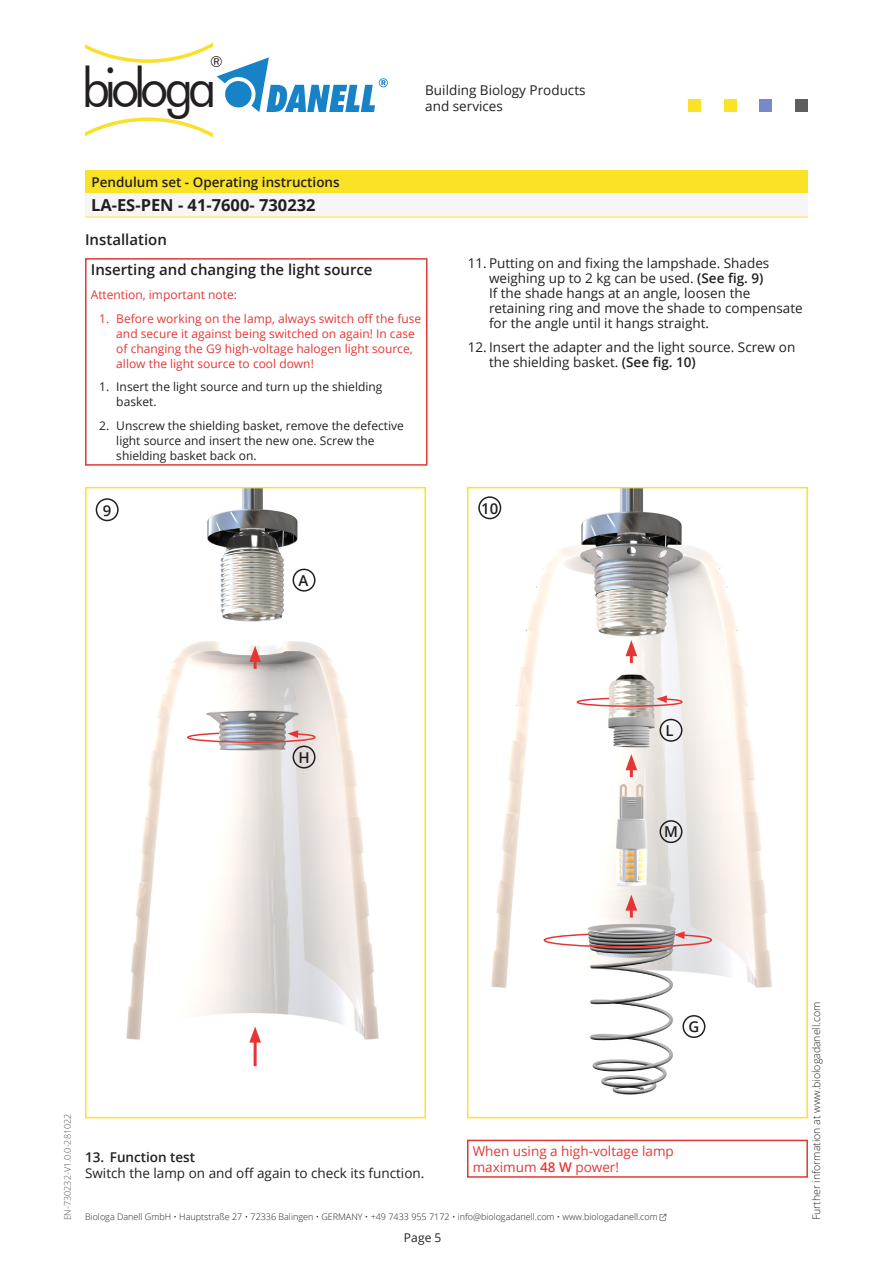
<style>
.page{position:relative;width:893px;height:1263px;background:#fff}
.page>*{position:absolute;margin:0;border:0;box-sizing:border-box;transform-origin:0 0}
.t1{font:55.35px "Futura BT";letter-spacing:-.11em;color:#231f20;scale:.9 1}
.Hauptüberschrift_Tab{font:700 16.5px "Open Sans";color:#231f20}
.t2{font:15.15px "Futura BT";color:#231f20}
.t3{font:600 15px "Open Sans";color:#231f20}
.t4{font:13.5px/15px "Open Sans";color:#231f20}
.Überschrift_Tabelle{font:600 13.5px "Open Sans";color:#231f20}
.Produktbeschreibung{font:13.5px/16.2px "Open Sans";color:#e43735}
.t5{font:12px/15px "Open Sans";color:#e43735}
.t6{font:12px/15px "Open Sans";color:#231f20}
.t7{font:300 10.5px "Open Sans";color:#231f20}
.t8{font:300 9px "Open Sans";color:#231f20}
.t9{font:300 9px "Open Sans";color:#545655}
.s1{font-weight:600}
</style>
<div class="page">
<div style="left:688px;top:99px;width:13px;height:13px;background:#fae326"></div>
<div style="left:724px;top:99px;width:13px;height:13px;background:#fae326"></div>
<div style="left:760px;top:99px;width:12px;height:13px;background:#7789c9"></div>
<div style="left:795px;top:99px;width:13px;height:13px;background:#5f5e5e"></div>
<svg style="left:86px;top:43px;width:302px;height:94px"></svg>
<div style="left:467px;top:1140px;width:341px;height:38px;border:2px solid #e43735"></div>
<img style="left:95px;top:490px;width:284px;height:577px">
<div style="left:85px;top:487px;width:341px;height:631px;border:2px solid #fae326"></div>
<div style="left:96px;top:498px;width:23px;height:23px;border:2px solid #231f20;border-radius:50%"></div>
<div style="left:293px;top:569px;width:22px;height:23px;border:2px solid #231f20;border-radius:50%"></div>
<div style="left:293px;top:745px;width:22px;height:23px;border:2px solid #231f20;border-radius:50%"></div>
<hr style="left:254px;top:1037px;width:3px;height:29px;background:#e43735">
<svg style="left:249px;top:1026px;width:12px;height:16px"></svg>
<svg style="left:249px;top:646px;width:12px;height:23px"></svg>
<svg style="left:186px;top:730px;width:130px;height:14px"></svg>
<div style="left:85px;top:258px;width:342px;height:208px;border:2px solid #e43735"></div>
<img style="left:478px;top:490px;width:294px;height:605px">
<div style="left:467px;top:487px;width:341px;height:631px;border:2px solid #fae326"></div>
<div style="left:478px;top:496px;width:23px;height:23px;border:2px solid #231f20;border-radius:50%"></div>
<svg style="left:625px;top:640px;width:12px;height:23px"></svg>
<svg style="left:625px;top:754px;width:12px;height:23px"></svg>
<svg style="left:625px;top:894px;width:12px;height:23px"></svg>
<svg style="left:543px;top:931px;width:170px;height:17px"></svg>
<div style="left:659px;top:719px;width:23px;height:23px;border:2px solid #231f20;border-radius:50%"></div>
<div style="left:659px;top:820px;width:23px;height:23px;border:2px solid #231f20;border-radius:50%"></div>
<div style="left:682px;top:1015px;width:23px;height:23px;border:2px solid #231f20;border-radius:50%"></div>
<svg style="left:576px;top:695px;width:107px;height:13px"></svg>
<div style="left:85px;top:170px;width:723px;height:23px;background:#fae326"></div>
<div style="left:85px;top:193px;width:723px;height:24px;background:#f6f6f6"></div>
<hr style="left:85px;top:217px;width:723px;height:1px;background:#fae326">
<p class="t2" style="left:210px;top:53px;width:14px">®</p>
<h1 class="t1" style="left:82px;top:53px;width:151px">biologa</h1>
<p class="Überschrift_Tabelle" style="left:91px;top:173px;width:250px">Pendulum set - Operating instructions</p>
<p class="Hauptüberschrift_Tab" style="left:91px;top:193px;width:226px">LA-ES-PEN - 41-7600- 730232</p>
<p class="t3" style="left:85px;top:230px;width:83px">Installation</p>
<p class="t4" style="left:425px;top:82px;width:162px;line-height:16.2px">Building Biology Products and services</p>
<p class="t3" style="left:91px;top:260px;width:283px">Inserting and changing the light source</p>
<p class="t5" style="left:91px;top:287px;width:148px">Attention, important note:</p>
<p class="t5" style="left:116px;top:311px;width:306px;text-indent:-17px">1. Before working on the lamp, always switch off the fuse and secure it against being switched on again! In case of changing the G9 high-voltage halogen light source, allow the light source to cool down!</p>
<p class="t6" style="left:116px;top:379px;width:268px;text-indent:-17px">1. Insert the light source and turn up the shielding basket.</p>
<p class="t6" style="left:116px;top:418px;width:289px;text-indent:-17px">2. Unscrew the shielding basket, remove the defective light source and insert the new one. Screw the shielding basket back on.</p>
<p class="t3" style="left:103px;top:500px;width:10px">9</p>
<p class="t3" style="left:298px;top:570px;width:11px">A</p>
<p class="t4" style="left:489px;top:256px;width:315px;text-indent:-21px">11. Putting on and fixing the lampshade. Shades weighing up to 2 kg can be used. <span class="s1">(See fig. 9)<br></span>If the shade hangs at an angle, loosen the retaining ring and move the shade to compensate for the angle until it hangs straight.</p>
<p class="t4" style="left:489px;top:339px;width:308px;text-indent:-21px">12. Insert the adapter and the light source. Screw on the shielding basket. <span class="s1">(See fig. 10)</span></p>
<p class="t3" style="left:481px;top:498px;width:19px">10</p>
<p class="t3" style="left:298px;top:747px;width:13px">H</p>
<p class="t3" style="left:665px;top:720px;width:10px">L</p>
<p class="t3" style="left:664px;top:822px;width:15px">M</p>
<p class="t3" style="left:688px;top:1016px;width:12px">G</p>
<p class="t9" style="left:61px;top:1220px;width:108px;rotate:-90deg">EN-730232-V1.0.0-281022</p>
<p class="Überschrift_Tabelle" style="left:85px;top:1147px;width:112px">13. Function test</p>
<p class="t4" style="left:85px;top:1165px;width:341px">Switch the lamp on and off again to check its function.</p>
<p class="Produktbeschreibung" style="left:473px;top:1142px;width:203px">When using a high-voltage lamp maximum <span class="s1">48 W</span> power!</p>
<p class="t8" style="left:85px;top:1211px;width:583px">Biologa Danell GmbH • Hauptstraße 27 • 72336 Balingen • GERMANY • +49 7433 955 7172 • info@biologadanell.com • www.biologadanell.com □◆▼□▲❑◆</p>
<p class="t6" style="left:404px;top:1230px;width:39px">Page 5</p>
<p class="t7" style="left:809px;top:1220px;width:220px;rotate:-90deg">Further information at www.biologadanell.com</p>
</div>
